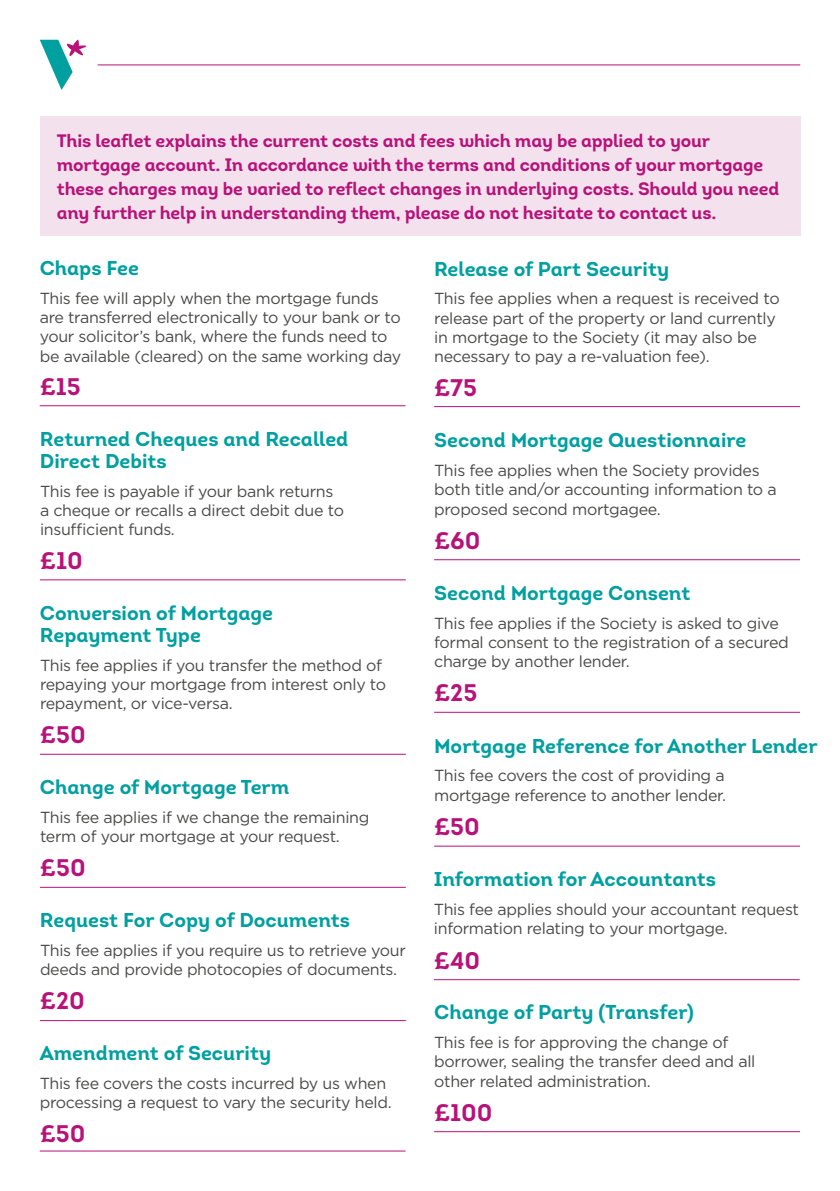
<style>
.page{position:relative;width:840px;height:1191px;background:#fff}
.page>*{position:absolute;margin:0;border:0;box-sizing:border-box;transform-origin:0 0}
.t1{font:24px "Intro Bold Alt";color:#b81178}
.t2{font:20px/22.4px "Intro Bold Alt";color:#009fa0}
.t3{font:18px/24px "Intro Bold Alt";letter-spacing:-.01em;color:#b81178}
.t4{font:16px/19.2px "Gotham";letter-spacing:-.02em;color:#4a4a49}
</style>
<div class="page">
<hr style="left:98px;top:65px;width:701px;height:1px;background:#b81178">
<svg style="left:40px;top:40px;width:47px;height:50px"></svg>
<div style="left:40px;top:116px;width:759px;height:120px;background:#f3e2ee"></div>
<hr style="left:40px;top:405px;width:365px;height:1px;background:#b81178">
<hr style="left:40px;top:579px;width:365px;height:1px;background:#b81178">
<hr style="left:40px;top:754px;width:365px;height:1px;background:#b81178">
<hr style="left:40px;top:887px;width:365px;height:1px;background:#b81178">
<hr style="left:434px;top:845px;width:365px;height:1px;background:#b81178">
<hr style="left:433px;top:979px;width:366px;height:1px;background:#b81178">
<hr style="left:434px;top:1131px;width:365px;height:1px;background:#b81178">
<hr style="left:40px;top:1020px;width:365px;height:1px;background:#b81178">
<hr style="left:40px;top:1150px;width:365px;height:1px;background:#b81178">
<hr style="left:434px;top:406px;width:365px;height:1px;background:#b81178">
<hr style="left:434px;top:559px;width:365px;height:1px;background:#b81178">
<hr style="left:434px;top:712px;width:365px;height:1px;background:#b81178">
<p class="t3" style="left:57px;top:128px;width:723px">This leaflet explains the current costs and fees which may be applied to your mortgage account. In accordance with the terms and conditions of your mortgage these charges may be varied to reflect changes in underlying costs. Should you need any further help in understanding them, please do not hesitate to contact us.</p>
<p class="t2" style="left:40px;top:257px;width:101px">Chaps Fee</p>
<p class="t2" style="left:434px;top:257px;width:236px">Release of Part Security</p>
<p class="t4" style="left:40px;top:288px;width:363px">This fee will apply when the mortgage funds are transferred electronically to your bank or to your solicitor’s bank, where the funds need to be available (cleared) on the same working day</p>
<h1 class="t1" style="left:40px;top:371px;width:43px">£15</h1>
<p class="t2" style="left:40px;top:427px;width:310px">Returned Cheques and Recalled<br>Direct Debits</p>
<p class="t4" style="left:40px;top:481px;width:305px">This fee is payable if your bank returns a cheque or recalls a direct debit due to insufficient funds.</p>
<h1 class="t1" style="left:40px;top:545px;width:44px">£10</h1>
<p class="t2" style="left:40px;top:601px;width:234px">Conversion of Mortgage<br>Repayment Type</p>
<p class="t4" style="left:40px;top:655px;width:347px">This fee applies if you transfer the method of repaying your mortgage from interest only to repayment, or vice-versa.</p>
<h1 class="t1" style="left:40px;top:719px;width:47px">£50</h1>
<p class="t2" style="left:40px;top:775px;width:251px">Change of Mortgage Term</p>
<p class="t4" style="left:40px;top:807px;width:331px">This fee applies if we change the remaining term of your mortgage at your request.</p>
<h1 class="t1" style="left:40px;top:852px;width:47px">£50</h1>
<p class="t2" style="left:40px;top:908px;width:311px">Request For Copy of Documents</p>
<p class="t4" style="left:40px;top:940px;width:367px">This fee applies if you require us to retrieve your deeds and provide photocopies of documents.</p>
<h1 class="t1" style="left:40px;top:985px;width:46px">£20</h1>
<p class="t2" style="left:40px;top:1042px;width:233px">Amendment of Security</p>
<p class="t4" style="left:40px;top:1073px;width:353px">This fee covers the costs incurred by us when processing a request to vary the security held.</p>
<h1 class="t1" style="left:40px;top:1118px;width:47px">£50</h1>
<p class="t4" style="left:434px;top:289px;width:347px">This fee applies when a request is received to release part of the property or land currently in mortgage to the Society (it may also be necessary to pay a re-valuation fee).</p>
<h1 class="t1" style="left:434px;top:372px;width:44px">£75</h1>
<p class="t2" style="left:434px;top:429px;width:313px">Second Mortgage Questionnaire</p>
<p class="t4" style="left:434px;top:460px;width:344px">This fee applies when the Society provides both title and/or accounting information to a proposed second mortgagee.</p>
<h1 class="t1" style="left:434px;top:525px;width:48px">£60</h1>
<p class="t2" style="left:434px;top:582px;width:257px">Second Mortgage Consent</p>
<p class="t4" style="left:434px;top:613px;width:356px">This fee applies if the Society is asked to give formal consent to the registration of a secured charge by another lender.</p>
<h1 class="t1" style="left:434px;top:677px;width:45px">£25</h1>
<p class="t2" style="left:434px;top:734px;width:385px">Mortgage Reference for Another Lender</p>
<p class="t4" style="left:434px;top:766px;width:293px">This fee covers the cost of providing a mortgage reference to another lender.</p>
<h1 class="t1" style="left:434px;top:811px;width:47px">£50</h1>
<p class="t2" style="left:433px;top:868px;width:283px">Information for Accountants</p>
<p class="t4" style="left:433px;top:899px;width:366px">This fee applies should your accountant request information relating to your mortgage.</p>
<h1 class="t1" style="left:433px;top:944px;width:48px">£40</h1>
<p class="t2" style="left:434px;top:1001px;width:261px">Change of Party (Transfer)</p>
<p class="t4" style="left:434px;top:1032px;width:322px">This fee is for approving the change of borrower, sealing the transfer deed and all other related administration.</p>
<h1 class="t1" style="left:434px;top:1096px;width:60px">£100</h1>
</div>
